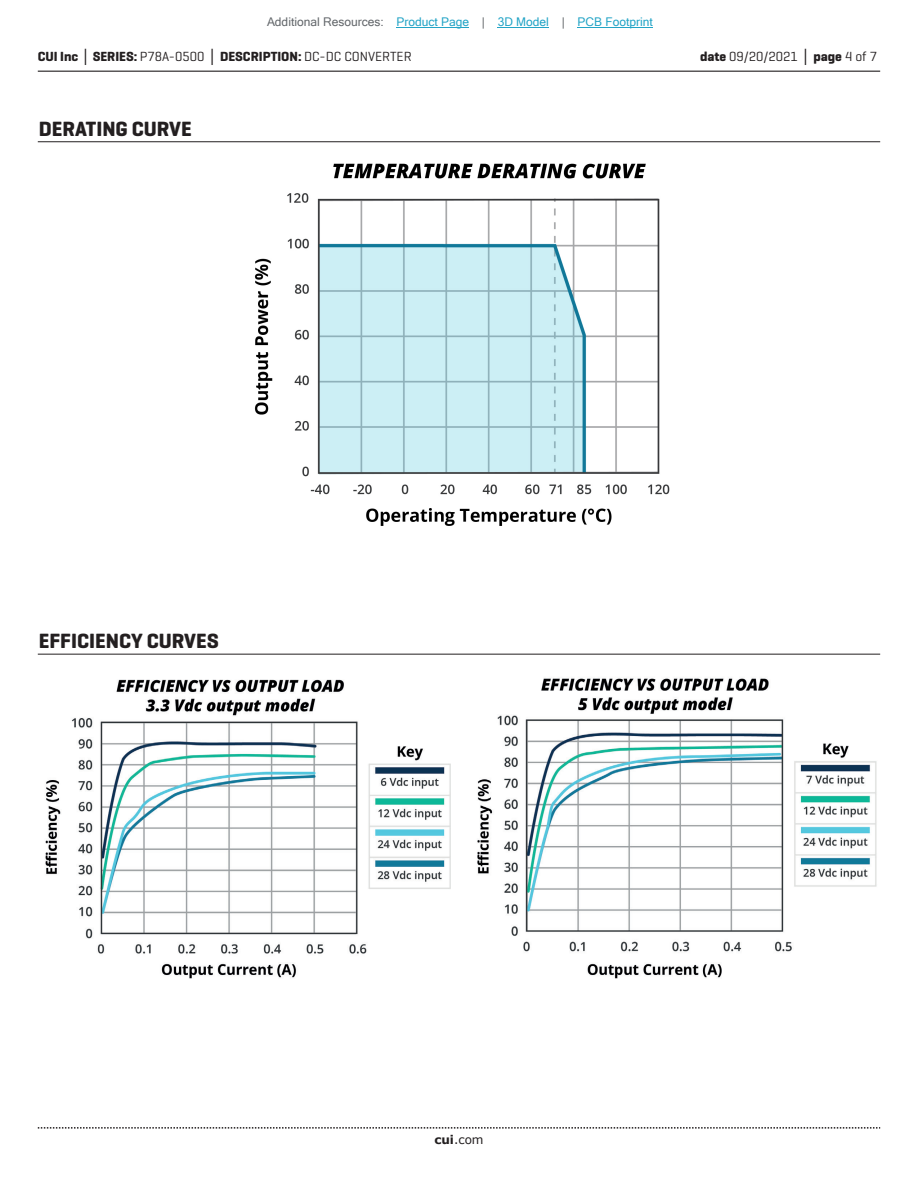
<style>
.page{position:relative;width:918px;height:1188px;background:#fff}
.page>*{position:absolute;margin:0;border:0;box-sizing:border-box;transform-origin:0 0}
.t1{font:700 21px "Geogrotesque";color:#231f20}
.t2{font:700 13.5px "Geogrotesque";color:#231f20}
.t3{font:13.5px "Geogrotesque";color:#231f20}
.t4{font:12px "Microsoft Sans Serif";color:#23a4c6}
.t5{font:12px "Verdana";color:#231f20}
.s1{color:#63676b}
.s2{font-family:"Verdana"}
.s3{font-weight:400}
.s4{font-weight:700}
.s5{font-family:"Verdana";font-weight:700}
</style>
<div class="page">
<hr style="left:38px;top:71px;width:842px;height:1px;background:#231f20">
<svg style="left:38px;top:1127px;width:842px;height:2px"></svg>
<hr style="left:38px;top:141px;width:842px;height:1px;background:#231f20">
<hr style="left:38px;top:654px;width:842px;height:1px;background:#231f20">
<img style="left:254px;top:163px;width:416px;height:363px">
<img style="left:45px;top:678px;width:832px;height:300px">
<hr style="left:397px;top:27px;width:72px;height:1px;background:#23a4c6">
<hr style="left:498px;top:27px;width:51px;height:1px;background:#23a4c6">
<hr style="left:578px;top:27px;width:75px;height:1px;background:#23a4c6">
<p class="t4" style="left:267px;top:15px;width:387px"><span class="s1">Additional Resources:</span> Product Page <span class="s1">|</span> 3D Model <span class="s1">|</span> PCB Footprint</p>
<p class="t2" style="left:38px;top:48px;width:375px">CUI Inc <span class="s2">│</span> SERIES: <span class="s3">P78A-0500</span> <span class="s2">│</span> DESCRIPTION: <span class="s3">DC-DC CONVERTER</span></p>
<p class="t3" style="left:700px;top:48px;width:179px"><span class="s4">date</span> 09/20/2021 <span class="s5">│</span> <span class="s4">page</span> 4 of 7</p>
<h1 class="t1" style="left:39px;top:116px;width:154px">DERATING CURVE</h1>
<h1 class="t1" style="left:39px;top:628px;width:181px">EFFICIENCY CURVES</h1>
<p class="t5" style="left:434px;top:1131px;width:51px"><span class="s4">cui</span>.com</p>
</div>
